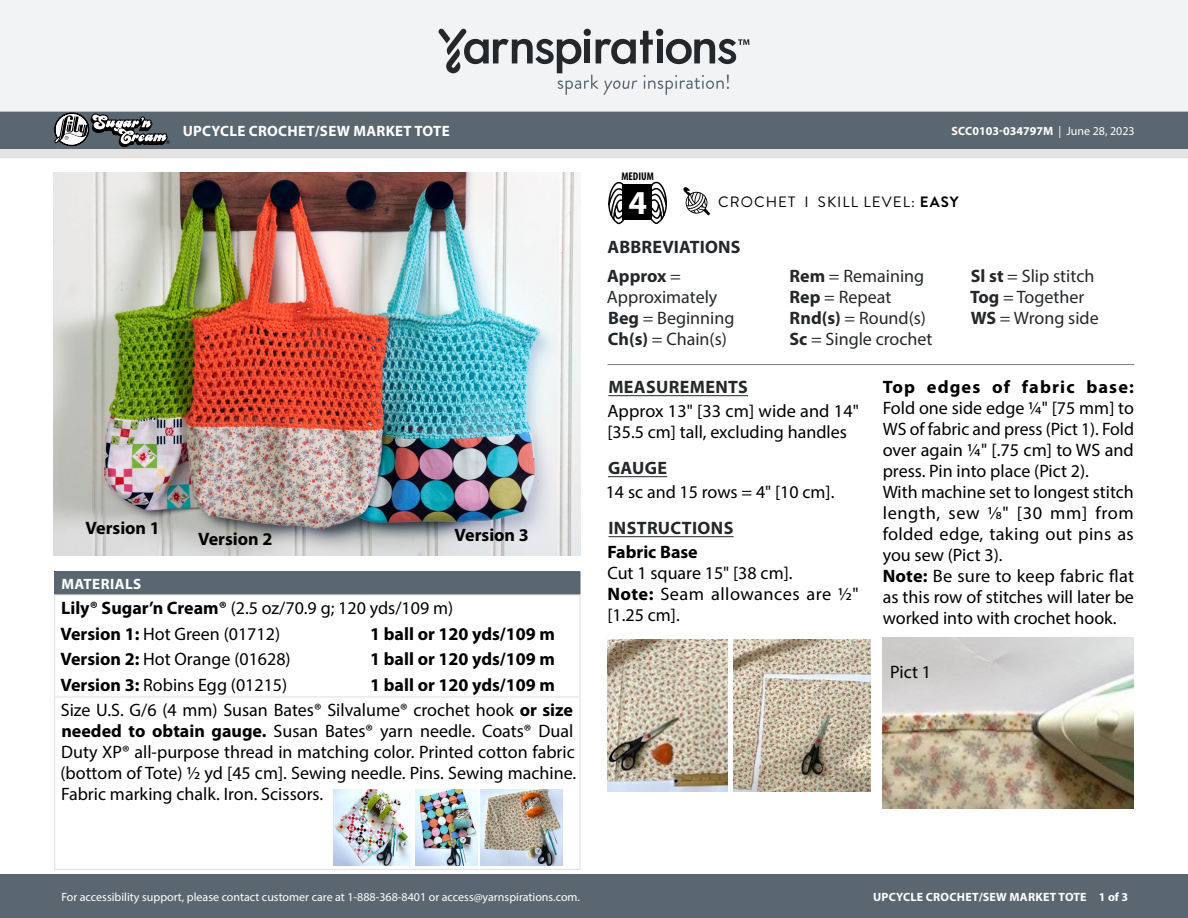
<style>
.page{position:relative;width:1188px;height:918px;background:#fff}
.page>*{position:absolute;margin:0;border:0;box-sizing:border-box;transform-origin:0 0}
.t1{font:700 33.6px "Myriad Pro";color:#fff}
.Body_-__Auto_Style_w{font:18px/21px "Myriad Pro";color:#000;text-align:justify}
.Materials_-_Needle{font:18px/21px "Myriad Pro";color:#000}
.Abbreviations_-_With{font:18px/21px "Myriad Pro";color:#24282a}
.Material_-__Colors_i{font:18px "Myriad Pro";color:#000}
.Material_-__Colors_i-2{font:700 18px "Myriad Pro";color:#000}
.Materials_-_Brand{font:18px "Myriad Pro";color:#000}
.Body_-_HEADERS_-_Und{font:700 18px "Myriad Pro";letter-spacing:.02em;color:#24282a}
.Body_-__Auto_Style_w-2{font:18px/21px "Myriad Pro";letter-spacing:.025em;color:#000}
.Body_-__Color_coded{font:700 18px "Myriad Pro";color:#000}
.Body_-_NO_Automatic{font:18px "Myriad Pro";color:#000}
.Body_-__Auto_Style_w-3{font:700 18px "Myriad Pro";color:#000}
.Body_-__Color_coded-2{font:18px "Myriad Pro";color:#000}
.Materials_-__Header{font:700 15px "Myriad Pro";letter-spacing:.02em;color:#fff}
.Type_of_pattern___Sk{font:15px "Brandon Grotesque";letter-spacing:.07em;color:#000}
.t2{font:12px "Myriad Pro";color:#fff}
.t3{font:700 12px "Myriad Pro";letter-spacing:.02em;color:#fff}
.t4{font:700 12px "Myriad Pro";color:#fff}
.t5{font:700 condensed 11.25px "Myriad Pro";color:#000}
.s1{font-weight:700}
.s2{font-weight:400}
</style>
<div class="page">
<div style="left:0;top:875px;width:1188px;height:43px;background:#5a6670"></div>
<div style="left:0;top:0;width:1188px;height:111px;background:#f2f3f4"></div>
<svg style="left:438px;top:29px;width:311px;height:66px"></svg>
<svg style="left:683px;top:187px;width:27px;height:28px"></svg>
<svg style="left:608px;top:181px;width:18px;height:43px"></svg>
<svg style="left:649px;top:181px;width:18px;height:43px"></svg>
<div style="left:622px;top:185px;width:30px;height:35px;background:#000"></div>
<svg style="left:0;top:111px;width:1188px;height:47px;background:#788188"></svg>
<img style="left:54px;top:173px;width:527px;height:383px">
<hr style="left:608px;top:395px;width:140px;height:1px;background:#24282a">
<hr style="left:608px;top:476px;width:59px;height:1px;background:#24282a">
<hr style="left:608px;top:536px;width:126px;height:1px;background:#24282a">
<img style="left:883px;top:638px;width:251px;height:170px">
<hr style="left:608px;top:364px;width:526px;height:1px;background:#7d7d7d">
<div style="left:55px;top:572px;width:525px;height:23px;background:#5a6670"></div>
<hr style="left:54px;top:571px;width:312px;height:1px;background:#5a6670">
<hr style="left:366px;top:571px;width:214px;height:1px;background:#5a6670">
<svg style="left:580px;top:572px;width:1px;height:22px"></svg>
<hr style="left:54px;top:594px;width:312px;height:2px;background:#e4e3e3">
<hr style="left:366px;top:594px;width:215px;height:2px;background:#e4e3e3">
<hr style="left:579px;top:596px;width:2px;height:24px;background:#e4e3e3">
<svg style="left:54px;top:572px;width:1px;height:124px"></svg>
<hr style="left:579px;top:620px;width:2px;height:26px;background:#e4e3e3">
<hr style="left:579px;top:646px;width:2px;height:25px;background:#e4e3e3">
<hr style="left:579px;top:671px;width:2px;height:25px;background:#e4e3e3">
<hr style="left:54px;top:696px;width:312px;height:2px;background:#e4e3e3">
<hr style="left:54px;top:698px;width:1px;height:171px;background:#e4e3e3">
<hr style="left:366px;top:696px;width:215px;height:2px;background:#e4e3e3">
<hr style="left:579px;top:698px;width:2px;height:171px;background:#e4e3e3">
<hr style="left:54px;top:869px;width:312px;height:1px;background:#e4e3e3">
<hr style="left:366px;top:869px;width:215px;height:1px;background:#e4e3e3">
<img style="left:608px;top:639px;width:120px;height:153px">
<img style="left:733px;top:639px;width:138px;height:153px">
<img style="left:333px;top:789px;width:79px;height:77px">
<img style="left:415px;top:789px;width:62px;height:77px">
<img style="left:481px;top:789px;width:81px;height:77px">
<p class="Materials_-__Header" style="left:183px;top:121px;width:269px">UPCYCLE CROCHET/SEW MARKET TOTE</p>
<p class="Body_-__Color_coded" style="left:86px;top:516px;width:76px">Version 1</p>
<p class="Body_-__Color_coded" style="left:198px;top:527px;width:76px">Version 2</p>
<p class="Body_-__Color_coded" style="left:454px;top:523px;width:76px">Version 3</p>
<p class="Materials_-__Header" style="left:61px;top:574px;width:81px">MATERIALS</p>
<p class="Materials_-_Brand" style="left:61px;top:597px;width:393px"><span class="s1">Lily® Sugar’n Cream®</span> (2.5 oz/70.9 g; 120 yds/109 m)</p>
<p class="Material_-__Colors_i" style="left:60px;top:623px;width:221px"><span class="s1">Version 1:</span> Hot Green (01712)</p>
<p class="Material_-__Colors_i-2" style="left:370px;top:622px;width:186px">1 ball or 120 yds/109 m</p>
<p class="Material_-__Colors_i" style="left:60px;top:648px;width:232px"><span class="s1">Version 2:</span> Hot Orange (01628)</p>
<p class="Material_-__Colors_i-2" style="left:370px;top:648px;width:186px">1 ball or 120 yds/109 m</p>
<p class="Material_-__Colors_i" style="left:60px;top:674px;width:228px"><span class="s1">Version 3:</span> Robins Egg (01215)</p>
<p class="Material_-__Colors_i-2" style="left:370px;top:673px;width:186px">1 ball or 120 yds/109 m</p>
<p class="Materials_-_Needle" style="left:60px;top:700px;width:517px">Size U.S. G/6 (4 mm) Susan Bates® Silvalume® crochet hook <span class="s1">or size needed to obtain gauge.</span> Susan Bates® yarn needle. Coats® Dual Duty XP® all-purpose thread in matching color. Printed cotton fabric (bottom of Tote) ½ yd [45 cm]. Sewing needle. Pins. Sewing machine.<br>Fabric marking chalk. Iron. Scissors.</p>
<p class="t5" style="left:621px;top:169px;width:34px">MEDIUM</p>
<h1 class="t1" style="left:629px;top:180px;width:20px">4</h1>
<p class="t4" style="left:951px;top:123px;width:185px">SCC0103-034797M <span class="s2">| June 28, 2023</span></p>
<p class="Type_of_pattern___Sk" style="left:718px;top:192px;width:242px">CROCHET I SKILL LEVEL: <span class="s1">EASY</span></p>
<p class="Body_-_HEADERS_-_Und" style="left:608px;top:235px;width:135px">ABBREVIATIONS</p>
<p class="Abbreviations_-_With" style="left:607px;top:265px;width:112px"><span class="s1">Approx</span> =<br>Approximately</p>
<p class="Abbreviations_-_With" style="left:608px;top:307px;width:128px"><span class="s1">Beg</span> = Beginning</p>
<p class="Abbreviations_-_With" style="left:608px;top:328px;width:121px"><span class="s1">Ch(s)</span> = Chain(s)</p>
<p class="Abbreviations_-_With" style="left:790px;top:265px;width:136px"><span class="s1">Rem</span> = Remaining</p>
<p class="Abbreviations_-_With" style="left:790px;top:286px;width:103px"><span class="s1">Rep</span> = Repeat</p>
<p class="Abbreviations_-_With" style="left:790px;top:307px;width:138px"><span class="s1">Rnd(s)</span> = Round(s)</p>
<p class="Abbreviations_-_With" style="left:789px;top:328px;width:145px"><span class="s1">Sc</span> = Single crochet</p>
<p class="Abbreviations_-_With" style="left:971px;top:265px;width:125px"><span class="s1">Sl st</span> = Slip stitch</p>
<p class="Abbreviations_-_With" style="left:970px;top:286px;width:116px"><span class="s1">Tog</span> = Together</p>
<p class="Abbreviations_-_With" style="left:971px;top:307px;width:129px"><span class="s1">WS</span> = Wrong side</p>
<p class="Body_-_HEADERS_-_Und" style="left:608px;top:375px;width:141px">MEASUREMENTS</p>
<p class="Body_-__Auto_Style_w" style="left:608px;top:400px;width:253px">Approx 13" [33 cm] wide and 14" [35.5 cm] tall, excluding handles</p>
<p class="Body_-_HEADERS_-_Und" style="left:608px;top:456px;width:61px">GAUGE</p>
<p class="Body_-_NO_Automatic" style="left:606px;top:481px;width:230px">14 sc and 15 rows = 4" [10 cm].</p>
<p class="Body_-_HEADERS_-_Und" style="left:608px;top:516px;width:126px">INSTRUCTIONS</p>
<p class="Body_-__Auto_Style_w-3" style="left:608px;top:540px;width:92px">Fabric Base</p>
<p class="Body_-__Auto_Style_w" style="left:608px;top:562px;width:187px">Cut 1 square 15" [38 cm].</p>
<p class="Body_-__Auto_Style_w-2" style="left:608px;top:583px;width:253px"><span class="s1">Note:</span> Seam allowances are ½" [1.25 cm].</p>
<p class="Body_-__Auto_Style_w" style="left:883px;top:376px;width:253px"><span class="s1">Top edges of fabric base:<br></span>Fold one side edge ¼" [75 mm] to WS of fabric and press (Pict 1). Fold over again ¼" [.75 cm] to WS and press. Pin into place (Pict 2).</p>
<p class="Body_-__Auto_Style_w" style="left:883px;top:481px;width:253px">With machine set to longest stitch length, sew 1/8" [30 mm] from folded edge, taking out pins as you sew (Pict 3).</p>
<p class="Body_-__Auto_Style_w" style="left:883px;top:565px;width:253px"><span class="s1">Note:</span> Be sure to keep fabric flat as this row of stitches will later be worked into with crochet hook.</p>
<p class="Body_-__Color_coded-2" style="left:890px;top:661px;width:42px">Pict 1</p>
<p class="t2" style="left:61px;top:889px;width:520px">For accessibility support, please contact customer care at 1-888-368-8401 or access@yarnspirations.com.</p>
<p class="t3" style="left:873px;top:889px;width:257px">UPCYCLE CROCHET/SEW MARKET TOTE 1 of 3</p>
</div>
